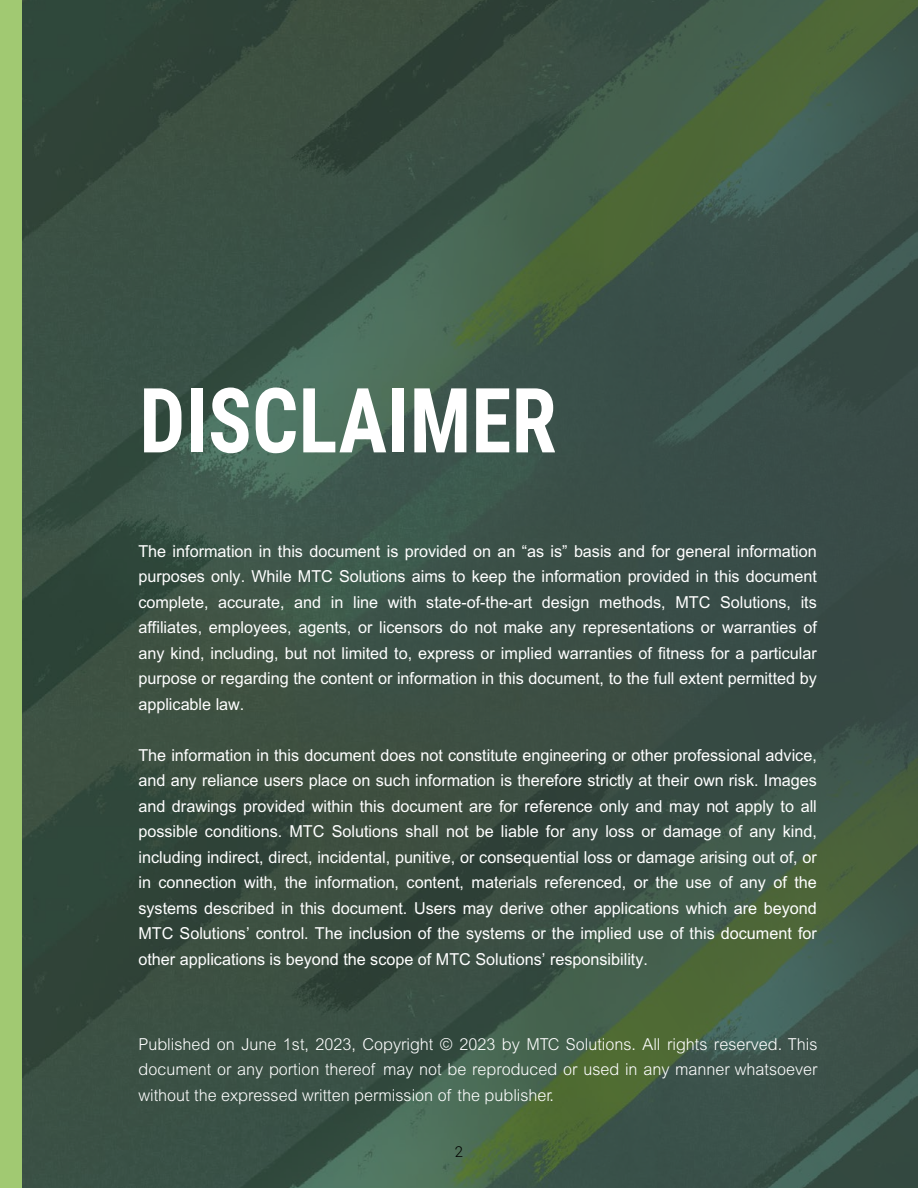
<style>
.page{position:relative;width:918px;height:1188px;background:#fff}
.page>*{position:absolute;margin:0;border:0;box-sizing:border-box;transform-origin:0 0}
.t1{font:700 90px "Roboto Condensed";letter-spacing:.005em;color:#fff;scale:.9 1}
.t2{font:16.5px/25.5px "Arial MT Std";color:#fff;text-align:justify}
.t3{font:300 16.5px/25.5px "Arial MT Std";color:#fff;text-align:justify}
.t4{font:300 15px "Roboto";color:#000}
</style>
<div class="page">
<img style="left:22px;top:0;width:896px;height:1188px">
<img style="left:545px;top:904px;width:373px;height:284px">
<div style="left:0;top:0;width:22px;height:1188px;background:#a1c972"></div>
<h1 class="t1" style="left:139px;top:357px;width:465px">DISCLAIMER</h1>
<p class="t2" style="left:138px;top:538px;width:680px">The information in this document is provided on an “as is” basis and for general information purposes only. While MTC Solutions aims to keep the information provided in this document complete, accurate, and in line with state-of-the-art design methods, MTC Solutions, its affiliates, employees, agents, or licensors do not make any representations or warranties of any kind, including, but not limited to, express or implied warranties of fitness for a particular purpose or regarding the content or information in this document, to the full extent permitted by applicable law.</p>
<p class="t2" style="left:138px;top:742px;width:680px">The information in this document does not constitute engineering or other professional advice, and any reliance users place on such information is therefore strictly at their own risk. Images and drawings provided within this document are for reference only and may not apply to all possible conditions. MTC Solutions shall not be liable for any loss or damage of any kind, including indirect, direct, incidental, punitive, or consequential loss or damage arising out of, or in connection with, the information, content, materials referenced, or the use of any of the systems described in this document. Users may derive other applications which are beyond MTC Solutions’ control. The inclusion of the systems or the implied use of this document for other applications is beyond the scope of MTC Solutions’ responsibility.</p>
<p class="t3" style="left:139px;top:1032px;width:681px">Published on June 1st, 2023, Copyright © 2023 by MTC Solutions. All rights reserved. This document or any portion thereof may not be reproduced or used in any manner whatsoever without the expressed written permission of the publisher.</p>
<p class="t4" style="left:455px;top:1141px;width:10px">2</p>
</div>
